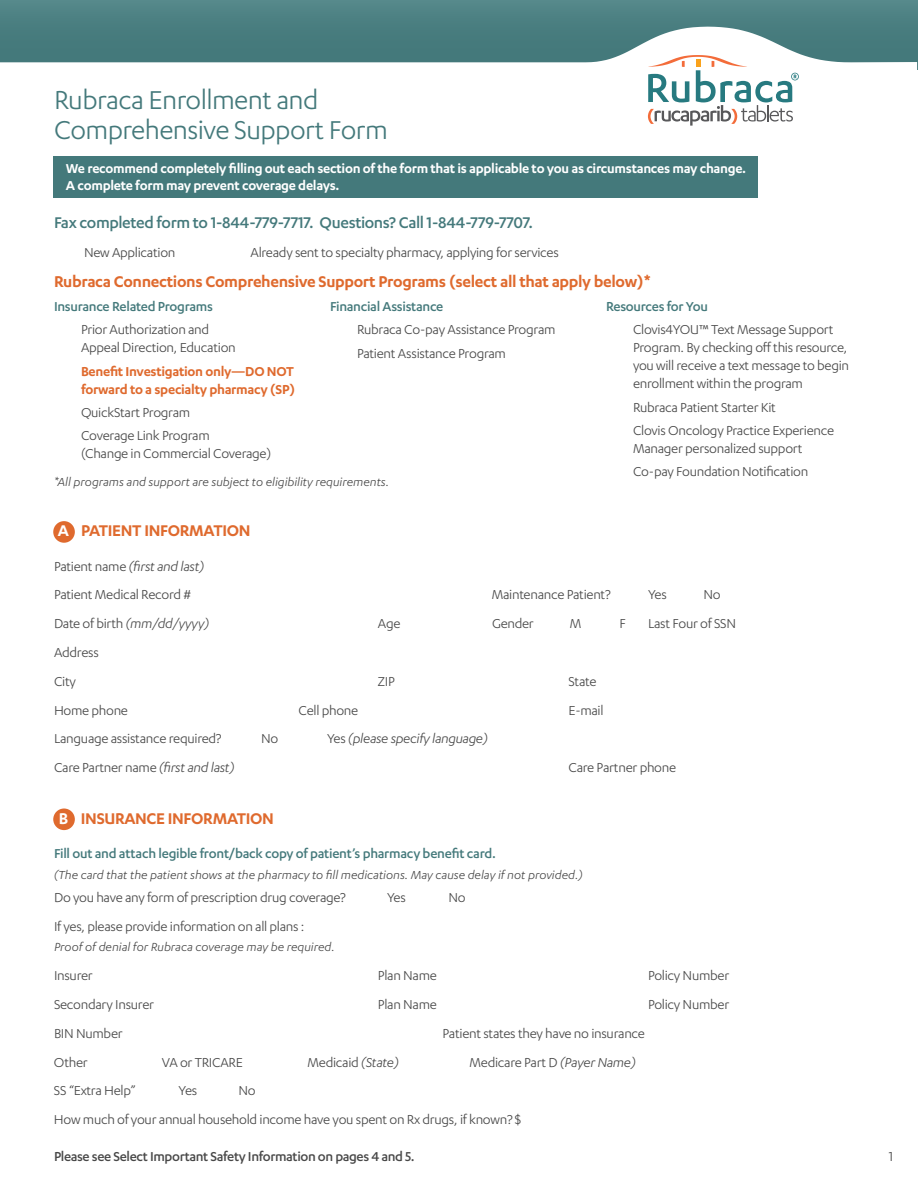
<style>
.page{position:relative;width:918px;height:1188px;background:#fff}
.page>*{position:absolute;margin:0;border:0;box-sizing:border-box;transform-origin:0 0}
.t1{font:30px/30px "Karbon";letter-spacing:-.02em;color:#44797b}
.t2{font:600 18px "Karbon";letter-spacing:-.02em;color:#df6a2e}
.t3{font:500 18px "Karbon";letter-spacing:-.02em;color:#44797b}
.t4{font:15px/18px "Karbon";letter-spacing:-.02em;color:#484848}
.t5{font:600 15px/16.5px "Karbon";letter-spacing:-.02em;color:#fff}
.t6{font:500 15px "Karbon";letter-spacing:-.02em;color:#44797b}
.t7{font:600 15px/18px "Karbon";letter-spacing:-.02em;color:#df6a2e}
.t8{font:500 15px "Karbon";letter-spacing:-.025em;color:#484848}
.t9{font:italic 15px "Karbon";letter-spacing:-.02em;color:#484848}
.t10{font:italic 13.5px "Karbon";color:#484848}
.s1{color:#fff}
.s2{font-style:italic}
.s3{font-style:normal}
</style>
<div class="page">
<div style="left:0;top:0;width:918px;height:69px;background:#4f8385"></div>
<svg style="left:0;top:27px;width:917px;height:90px"></svg>
<svg style="left:648px;top:55px;width:151px;height:71px"></svg>
<div style="left:53px;top:809px;width:22px;height:21px;background:#df6a2e;border-radius:50%"></div>
<div style="left:53px;top:521px;width:22px;height:22px;background:#df6a2e;border-radius:50%"></div>
<div style="left:53px;top:157px;width:705px;height:41px;background:#44797b"></div>
<h1 class="t1" style="left:54px;top:84px;width:335px">Rubraca Enrollment and<br>Comprehensive Support Form</h1>
<p class="t5" style="left:66px;top:160px;width:682px">We recommend completely filling out each section of the form that is applicable to you as circumstances may change.<br>A complete form may prevent coverage delays.</p>
<p class="t3" style="left:54px;top:212px;width:481px">Fax completed form to 1-844-779-7717. Questions? Call 1-844-779-7707.</p>
<p class="t4" style="left:84px;top:243px;width:93px">New Application</p>
<p class="t4" style="left:250px;top:243px;width:310px">Already sent to specialty pharmacy, applying for services</p>
<p class="t2" style="left:54px;top:272px;width:598px">Rubraca Connections Comprehensive Support Programs (select all that apply below)*</p>
<p class="t6" style="left:54px;top:298px;width:161px">Insurance Related Programs</p>
<p class="t4" style="left:81px;top:320px;width:156px">Prior Authorization and<br>Appeal Direction, Education</p>
<p class="t7" style="left:81px;top:361px;width:216px">Benefit Investigation only—DO NOT forward to a specialty pharmacy (SP)</p>
<p class="t4" style="left:81px;top:400px;width:130px;line-height:23.4px">QuickStart Program<br>Coverage Link Program</p>
<p class="t4" style="left:81px;top:444px;width:192px">(Change in Commercial Coverage)</p>
<p class="t6" style="left:606px;top:298px;width:104px">Resources for You</p>
<p class="t4" style="left:633px;top:320px;width:218px">Clovis4YOU™ Text Message Support Program. By checking off this resource, you will receive a text message to begin enrollment within the program</p>
<p class="t4" style="left:633px;top:395px;width:203px;line-height:23.4px">Rubraca Patient Starter Kit<br>Clovis Oncology Practice Experience</p>
<p class="t4" style="left:633px;top:436px;width:177px;line-height:23.4px">Manager personalized support<br>Co-pay Foundation Notification</p>
<p class="t6" style="left:330px;top:298px;width:115px">Financial Assistance</p>
<p class="t4" style="left:357px;top:317px;width:200px;line-height:23.4px">Rubraca Co-pay Assistance Program<br>Patient Assistance Program</p>
<p class="t10" style="left:54px;top:474px;width:337px">*All programs and support are subject to eligibility requirements.</p>
<p class="t2" style="left:58px;top:521px;width:194px"><span class="s1">A</span> PATIENT INFORMATION</p>
<p class="t4" style="left:54px;top:551px;width:151px;line-height:28.8px">Patient name <span class="s2">(first and last)<br></span>Patient Medical Record #</p>
<p class="t4" style="left:492px;top:585px;width:121px">Maintenance Patient?</p>
<p class="t4" style="left:648px;top:585px;width:20px">Yes</p>
<p class="t4" style="left:704px;top:585px;width:19px">No</p>
<p class="t9" style="left:54px;top:615px;width:156px"><span class="s3">Date of birth</span> (mm/dd/yyyy)</p>
<p class="t4" style="left:378px;top:614px;width:24px">Age</p>
<p class="t4" style="left:492px;top:614px;width:43px">Gender</p>
<p class="t4" style="left:570px;top:614px;width:13px">M</p>
<p class="t4" style="left:619px;top:614px;width:8px">F</p>
<p class="t4" style="left:648px;top:614px;width:90px">Last Four of SSN</p>
<p class="t4" style="left:54px;top:638px;width:46px;line-height:28.8px">Address<br>City</p>
<p class="t4" style="left:378px;top:672px;width:18px">ZIP</p>
<p class="t4" style="left:568px;top:672px;width:30px">State</p>
<p class="t4" style="left:54px;top:701px;width:76px">Home phone</p>
<p class="t4" style="left:298px;top:701px;width:61px">Cell phone</p>
<p class="t4" style="left:568px;top:701px;width:37px">E-mail</p>
<p class="t4" style="left:54px;top:729px;width:169px">Language assistance required?</p>
<p class="t4" style="left:261px;top:729px;width:19px">No</p>
<p class="t9" style="left:327px;top:731px;width:162px"><span class="s3">Yes</span> (please specify language)</p>
<p class="t4" style="left:54px;top:758px;width:182px">Care Partner name <span class="s2">(first and last)</span></p>
<p class="t4" style="left:568px;top:758px;width:109px">Care Partner phone</p>
<p class="t2" style="left:59px;top:808px;width:217px"><span class="s1">B</span> INSURANCE INFORMATION</p>
<p class="t6" style="left:54px;top:845px;width:444px">Fill out and attach legible front/back copy of patient’s pharmacy benefit card.</p>
<p class="t10" style="left:54px;top:867px;width:530px">(The card that the patient shows at the pharmacy to fill medications. May cause delay if not provided.)</p>
<p class="t4" style="left:54px;top:888px;width:294px">Do you have any form of prescription drug coverage?</p>
<p class="t4" style="left:387px;top:888px;width:20px">Yes</p>
<p class="t4" style="left:448px;top:888px;width:19px">No</p>
<p class="t4" style="left:54px;top:917px;width:252px">If yes, please provide information on all plans :</p>
<p class="t10" style="left:54px;top:940px;width:282px">Proof of denial for Rubraca coverage may be required.</p>
<p class="t4" style="left:54px;top:966px;width:40px">Insurer</p>
<p class="t4" style="left:378px;top:966px;width:60px">Plan Name</p>
<p class="t4" style="left:648px;top:966px;width:83px">Policy Number</p>
<p class="t4" style="left:54px;top:995px;width:102px">Secondary Insurer</p>
<p class="t4" style="left:378px;top:995px;width:60px">Plan Name</p>
<p class="t4" style="left:648px;top:995px;width:83px">Policy Number</p>
<p class="t4" style="left:54px;top:1024px;width:70px">BIN Number</p>
<p class="t4" style="left:442px;top:1024px;width:204px">Patient states they have no insurance</p>
<p class="t4" style="left:54px;top:1053px;width:35px">Other</p>
<p class="t4" style="left:162px;top:1053px;width:82px">VA or TRICARE</p>
<p class="t4" style="left:307px;top:1053px;width:92px">Medicaid <span class="s2">(State)</span></p>
<p class="t4" style="left:470px;top:1053px;width:168px">Medicare Part D <span class="s2">(Payer Name)</span></p>
<p class="t4" style="left:54px;top:1081px;width:83px">SS “Extra Help”</p>
<p class="t4" style="left:178px;top:1081px;width:20px">Yes</p>
<p class="t4" style="left:54px;top:1076px;width:469px;line-height:28.8px;text-indent:185px">No<br>How much of your annual household income have you spent on Rx drugs, if known? $</p>
<p class="t8" style="left:54px;top:1148px;width:362px">Please see Select Important Safety Information on pages 4 and 5.</p>
<p class="t4" style="left:889px;top:1147px;width:6px">1</p>
</div>
